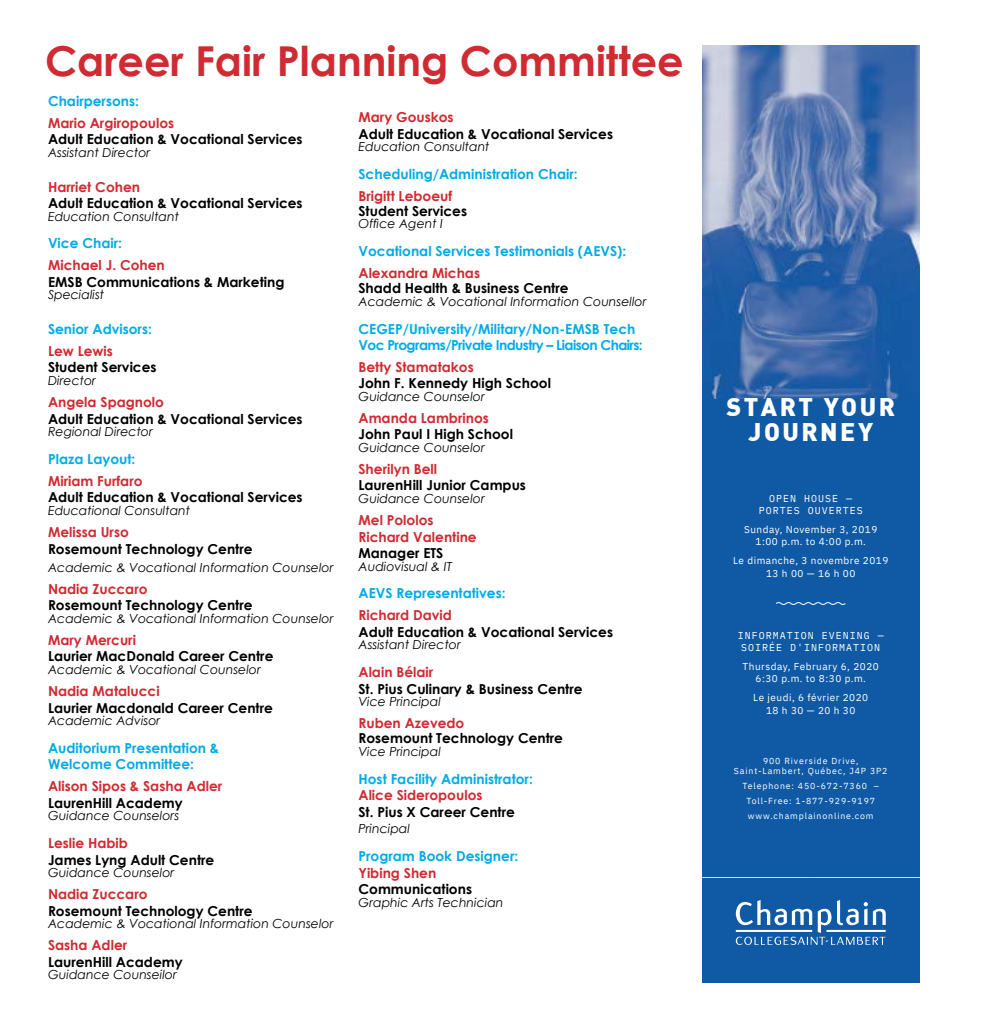
<style>
.page{position:relative;width:990px;height:1035px;background:#fff}
.page>*{position:absolute;margin:0;border:0;box-sizing:border-box;transform-origin:0 0}
.t1{font:700 41.25px "Century Gothic";color:#d02a32}
.t2{font:900 25px/25px "DIN";letter-spacing:.1em;color:#fff;text-align:center}
.t3{font:700 13.75px "Century Gothic";color:#000}
.t4{font:700 13.75px/16.5px "Century Gothic";color:#d02a32}
.t5{font:700 13.75px/16.5px "Century Gothic";color:#00abe6}
.t6{font:700 13.75px/16.5px "Century Gothic";letter-spacing:-.04em;color:#00abe6}
.t7{font:italic 12.5px "Century Gothic";color:#000}
.t8{font:10px/12.5px "IBM Plex Sans";letter-spacing:.05em;color:#fff;text-align:center}
.t9{font:10px/12px "IBM Plex Mono";letter-spacing:.1em;color:#fff;text-align:center}
.t10{font:8.75px/15px "IBM Plex Sans";letter-spacing:.1em;color:#fff;text-align:center}
</style>
<div class="page">
<div style="left:702px;top:45px;width:218px;height:937px;background:#105aa5"></div>
<img style="left:702px;top:45px;width:217px;height:354px">
<svg style="left:736px;top:900px;width:150px;height:45px"></svg>
<svg style="left:776px;top:602px;width:69px;height:3px"></svg>
<hr style="left:702px;top:877px;width:109px;height:1px;background:#fff">
<hr style="left:811px;top:877px;width:109px;height:1px;background:#fff">
<h1 class="t1" style="left:45px;top:35px;width:640px">Career Fair Planning Committee</h1>
<p class="t5" style="left:48px;top:92px;width:93px">Chairpersons:</p>
<p class="t4" style="left:48px;top:114px;width:128px">Mario Argiropoulos</p>
<p class="t3" style="left:48px;top:131px;width:256px">Adult Education &amp; Vocational Services</p>
<p class="t7" style="left:48px;top:145px;width:104px">Assistant Director</p>
<p class="t4" style="left:48px;top:178px;width:94px">Harriet Cohen</p>
<p class="t3" style="left:48px;top:194px;width:256px">Adult Education &amp; Vocational Services</p>
<p class="t7" style="left:48px;top:208px;width:133px">Education Consultant</p>
<p class="t5" style="left:48px;top:235px;width:75px">Vice Chair:</p>
<p class="t4" style="left:48px;top:257px;width:118px">Michael J. Cohen</p>
<p class="t3" style="left:48px;top:273px;width:238px">EMSB Communications &amp; Marketing</p>
<p class="t7" style="left:48px;top:287px;width:58px">Specialist</p>
<p class="t5" style="left:48px;top:320px;width:105px">Senior Advisors:</p>
<p class="t4" style="left:48px;top:342px;width:66px">Lew Lewis</p>
<p class="t3" style="left:48px;top:359px;width:110px">Student Services</p>
<p class="t7" style="left:48px;top:373px;width:49px">Director</p>
<p class="t4" style="left:48px;top:394px;width:118px">Angela Spagnolo</p>
<p class="t3" style="left:48px;top:410px;width:256px">Adult Education &amp; Vocational Services</p>
<p class="t7" style="left:48px;top:424px;width:106px">Regional Director</p>
<p class="t5" style="left:48px;top:450px;width:89px">Plaza Layout:</p>
<p class="t4" style="left:48px;top:472px;width:96px">Miriam Furfaro</p>
<p class="t3" style="left:48px;top:489px;width:256px">Adult Education &amp; Vocational Services</p>
<p class="t7" style="left:48px;top:503px;width:144px">Educational Consultant</p>
<p class="t4" style="left:48px;top:524px;width:82px">Melissa Urso</p>
<p class="t3" style="left:48px;top:540px;width:206px">Rosemount Technology Centre</p>
<p class="t7" style="left:48px;top:560px;width:287px">Academic &amp; Vocational Information Counselor</p>
<p class="t4" style="left:48px;top:580px;width:101px">Nadia Zuccaro</p>
<p class="t3" style="left:48px;top:597px;width:206px">Rosemount Technology Centre</p>
<p class="t7" style="left:48px;top:611px;width:287px">Academic &amp; Vocational Information Counselor</p>
<p class="t4" style="left:48px;top:631px;width:89px">Mary Mercuri</p>
<p class="t3" style="left:48px;top:648px;width:227px">Laurier MacDonald Career Centre</p>
<p class="t7" style="left:48px;top:662px;width:214px">Academic &amp; Vocational Counselor</p>
<p class="t4" style="left:48px;top:683px;width:113px">Nadia Matalucci</p>
<p class="t3" style="left:48px;top:699px;width:226px">Laurier Macdonald Career Centre</p>
<p class="t7" style="left:48px;top:713px;width:114px">Academic Advisor</p>
<p class="t5" style="left:48px;top:739px;width:173px">Auditorium Presentation &amp;<br>Welcome Committee:</p>
<p class="t4" style="left:48px;top:778px;width:176px">Alison Sipos &amp; Sasha Adler</p>
<p class="t3" style="left:48px;top:794px;width:136px">LaurenHill Academy</p>
<p class="t7" style="left:48px;top:808px;width:133px">Guidance Counselors</p>
<p class="t4" style="left:48px;top:835px;width:82px">Leslie Habib</p>
<p class="t3" style="left:48px;top:851px;width:168px">James Lyng Adult Centre</p>
<p class="t7" style="left:48px;top:865px;width:128px">Guidance Counselor</p>
<p class="t4" style="left:48px;top:886px;width:101px">Nadia Zuccaro</p>
<p class="t3" style="left:48px;top:902px;width:206px">Rosemount Technology Centre</p>
<p class="t7" style="left:48px;top:916px;width:287px">Academic &amp; Vocational Information Counselor</p>
<p class="t4" style="left:48px;top:937px;width:81px">Sasha Adler</p>
<p class="t3" style="left:48px;top:953px;width:136px">LaurenHill Academy</p>
<p class="t7" style="left:48px;top:967px;width:130px">Guidance Counseilor</p>
<p class="t4" style="left:358px;top:109px;width:97px">Mary Gouskos</p>
<p class="t3" style="left:358px;top:125px;width:256px">Adult Education &amp; Vocational Services</p>
<p class="t7" style="left:358px;top:139px;width:133px">Education Consultant</p>
<p class="t5" style="left:358px;top:166px;width:221px">Scheduling/Administration Chair:</p>
<p class="t4" style="left:358px;top:187px;width:95px">Brigitt Leboeuf</p>
<p class="t3" style="left:358px;top:202px;width:110px">Student Services</p>
<p class="t7" style="left:358px;top:216px;width:86px">Office Agent I</p>
<p class="t5" style="left:358px;top:243px;width:269px">Vocational Services Testimonials (AEVS):</p>
<p class="t4" style="left:358px;top:265px;width:123px">Alexandra Michas</p>
<p class="t3" style="left:358px;top:280px;width:212px">Shadd Health &amp; Business Centre</p>
<p class="t7" style="left:358px;top:294px;width:290px">Academic &amp; Vocational Information Counsellor</p>
<p class="t6" style="left:358px;top:320px;width:286px">CEGEP/University/Military/Non-EMSB Tech<br>Voc Programs/Private Industry – Liaison Chairs:</p>
<p class="t4" style="left:358px;top:358px;width:117px">Betty Stamatakos</p>
<p class="t3" style="left:358px;top:375px;width:194px">John F. Kennedy High School</p>
<p class="t7" style="left:358px;top:389px;width:128px">Guidance Counselor</p>
<p class="t4" style="left:358px;top:409px;width:132px">Amanda Lambrinos</p>
<p class="t3" style="left:358px;top:426px;width:156px">John Paul I High School</p>
<p class="t7" style="left:358px;top:440px;width:128px">Guidance Counselor</p>
<p class="t4" style="left:358px;top:460px;width:80px">Sherilyn Bell</p>
<p class="t3" style="left:358px;top:477px;width:169px">LaurenHill Junior Campus</p>
<p class="t7" style="left:358px;top:491px;width:128px">Guidance Counselor</p>
<p class="t4" style="left:358px;top:512px;width:120px">Mel Pololos<br>Richard Valentine</p>
<p class="t3" style="left:358px;top:544px;width:86px">Manager ETS</p>
<p class="t7" style="left:358px;top:558px;width:95px">Audiovisual &amp; IT</p>
<p class="t5" style="left:358px;top:585px;width:149px">AEVS Representatives:</p>
<p class="t4" style="left:358px;top:607px;width:95px">Richard David</p>
<p class="t3" style="left:358px;top:623px;width:256px">Adult Education &amp; Vocational Services</p>
<p class="t7" style="left:358px;top:637px;width:104px">Assistant Director</p>
<p class="t4" style="left:358px;top:664px;width:76px">Alain Bélair</p>
<p class="t3" style="left:358px;top:680px;width:226px">St. Pius Culinary &amp; Business Centre</p>
<p class="t7" style="left:358px;top:694px;width:84px">Vice Principal</p>
<p class="t4" style="left:358px;top:715px;width:107px">Ruben Azevedo</p>
<p class="t3" style="left:358px;top:730px;width:206px">Rosemount Technology Centre</p>
<p class="t7" style="left:358px;top:744px;width:84px">Vice Principal</p>
<p class="t5" style="left:358px;top:770px;width:176px">Host Facility Administrator:</p>
<p class="t4" style="left:358px;top:787px;width:126px">Alice Sideropoulos</p>
<p class="t3" style="left:358px;top:803px;width:158px">St. Pius X Career Centre</p>
<p class="t7" style="left:358px;top:821px;width:53px">Principal</p>
<p class="t5" style="left:358px;top:848px;width:161px">Program Book Designer:</p>
<p class="t4" style="left:358px;top:864px;width:79px">Yibing Shen</p>
<p class="t3" style="left:358px;top:881px;width:115px">Communications</p>
<p class="t7" style="left:358px;top:895px;width:146px">Graphic Arts Technician</p>
<h2 class="t2" style="left:726px;top:393px;width:170px">START YOUR<br>JOURNEY</h2>
<p class="t9" style="left:759px;top:492px;width:106px">OPEN HOUSE —<br>PORTES OUVERTES</p>
<p class="t8" style="left:744px;top:522px;width:135px">Sunday, November 3, 2019<br>1:00 p.m. to 4:00 p.m.</p>
<p class="t8" style="left:733px;top:553px;width:157px">Le dimanche, 3 novembre 2019<br>13 h 00 — 16 h 00</p>
<p class="t9" style="left:738px;top:629px;width:147px">INFORMATION EVENING —<br>SOIRÉE D'INFORMATION</p>
<p class="t8" style="left:743px;top:659px;width:138px">Thursday, February 6, 2020<br>6:30 p.m. to 8:30 p.m.</p>
<p class="t8" style="left:753px;top:690px;width:116px">Le jeudi, 6 février 2020<br>18 h 30 — 20 h 30</p>
<p class="t10" style="left:734px;top:754px;width:155px;line-height:10.5px">900 Riverside Drive,<br>Saint-Lambert, Québec, J4P 3P2</p>
<p class="t10" style="left:743px;top:778px;width:138px">Telephone: 450-672-7360 –<br>Toll-Free: 1-877-929-9197 www.champlainonline.com</p>
</div>
